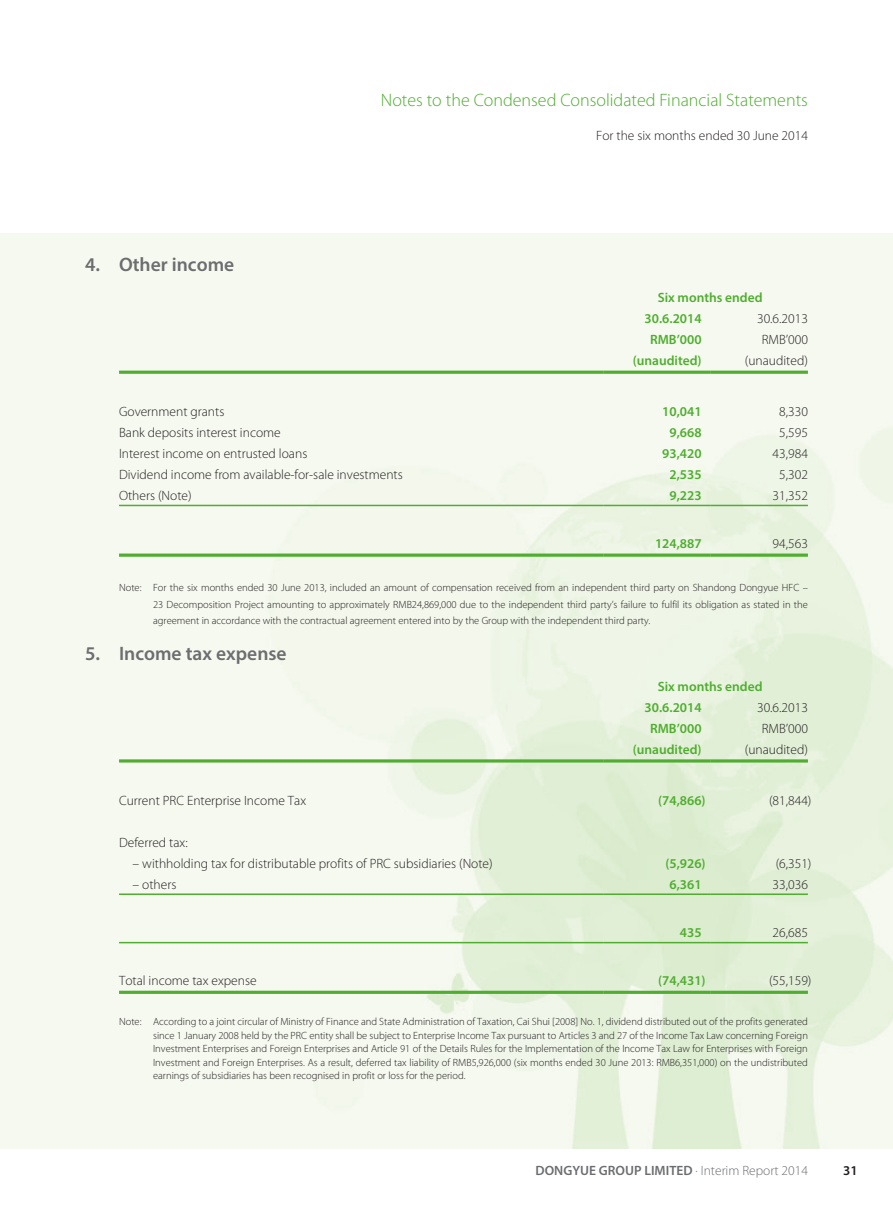
<style>
.page{position:relative;width:893px;height:1212px;background:#fff}
.page>*{position:absolute;margin:0;border:0;box-sizing:border-box;transform-origin:0 0}
.t1{font:600 19.5px "Myriad Pro";color:#6c6d70}
.t2{font:300 18px "Myriad Pro";color:#4fad2f}
.t3{font:300 13.5px "Myriad Pro";color:#231f20}
.t4{font:600 13.5px/21px "Myriad Pro";color:#4fad2f}
.t5{font:600 13.5px "Myriad Pro";color:#6c6d70}
.t6{font:600 13.5px "Myriad Pro";color:#231f20}
.t7{font:300 10.5px/13.5px "Myriad Pro";color:#231f20;text-align:justify}
.s1{font-weight:300}
</style>
<div class="page">
<hr style="left:119px;top:371px;width:485px;height:3px;background:#4fad2f">
<hr style="left:604px;top:371px;width:106px;height:3px;background:#4fad2f">
<hr style="left:710px;top:371px;width:98px;height:3px;background:#4fad2f">
<hr style="left:119px;top:505px;width:485px;height:1px;background:#4fad2f">
<hr style="left:604px;top:505px;width:106px;height:1px;background:#4fad2f">
<hr style="left:710px;top:505px;width:98px;height:1px;background:#4fad2f">
<svg style="left:119px;top:553px;width:485px;height:4px;background:#6fbb54"></svg>
<svg style="left:604px;top:553px;width:106px;height:4px"></svg>
<svg style="left:710px;top:553px;width:98px;height:4px"></svg>
<hr style="left:119px;top:759px;width:485px;height:3px;background:#4fad2f">
<hr style="left:604px;top:759px;width:106px;height:3px;background:#4fad2f">
<hr style="left:710px;top:759px;width:98px;height:3px;background:#4fad2f">
<hr style="left:119px;top:893px;width:485px;height:2px;background:#4fad2f">
<hr style="left:604px;top:893px;width:106px;height:2px;background:#4fad2f">
<hr style="left:710px;top:893px;width:98px;height:2px;background:#4fad2f">
<hr style="left:119px;top:942px;width:485px;height:1px;background:#4fad2f">
<hr style="left:604px;top:942px;width:106px;height:1px;background:#4fad2f">
<hr style="left:710px;top:942px;width:98px;height:1px;background:#4fad2f">
<hr style="left:119px;top:991px;width:485px;height:3px;background:#4fad2f">
<hr style="left:604px;top:991px;width:106px;height:3px;background:#4fad2f">
<hr style="left:710px;top:991px;width:98px;height:3px;background:#4fad2f">
<h1 class="t1" style="left:85px;top:252px;width:151px">4. Other income</h1>
<h2 class="t2" style="left:381px;top:90px;width:428px">Notes to the Condensed Consolidated Financial Statements</h2>
<p class="t3" style="left:596px;top:128px;width:213px">For the six months ended 30 June 2014</p>
<p class="t4" style="left:645px;top:287px;width:119px;text-indent:13px">Six months ended<br>30.6.2014</p>
<p class="t3" style="left:757px;top:311px;width:52px">30.6.2013</p>
<p class="t4" style="left:650px;top:329px;width:53px">RMB’000</p>
<p class="t3" style="left:762px;top:332px;width:48px">RMB’000</p>
<p class="t4" style="left:633px;top:350px;width:70px">(unaudited)</p>
<p class="t3" style="left:745px;top:353px;width:65px">(unaudited)</p>
<p class="t3" style="left:119px;top:404px;width:107px">Government grants</p>
<p class="t4" style="left:662px;top:400px;width:41px">10,041</p>
<p class="t3" style="left:779px;top:404px;width:30px">8,330</p>
<p class="t3" style="left:119px;top:425px;width:163px">Bank deposits interest income</p>
<p class="t4" style="left:669px;top:421px;width:34px">9,668</p>
<p class="t3" style="left:779px;top:425px;width:30px">5,595</p>
<p class="t3" style="left:119px;top:446px;width:190px">Interest income on entrusted loans</p>
<p class="t4" style="left:662px;top:442px;width:41px">93,420</p>
<p class="t3" style="left:773px;top:446px;width:37px">43,984</p>
<p class="t3" style="left:119px;top:467px;width:285px">Dividend income from available-for-sale investments</p>
<p class="t4" style="left:669px;top:463px;width:34px">2,535</p>
<p class="t3" style="left:779px;top:467px;width:30px">5,302</p>
<p class="t3" style="left:119px;top:488px;width:74px">Others (Note)</p>
<p class="t4" style="left:669px;top:484px;width:34px">9,223</p>
<p class="t3" style="left:773px;top:488px;width:37px">31,352</p>
<p class="t4" style="left:655px;top:533px;width:48px">124,887</p>
<p class="t3" style="left:773px;top:536px;width:37px">94,563</p>
<p class="t7" style="left:153px;top:580px;width:656px;line-height:16.5px;text-indent:-34px">Note: For the six months ended 30 June 2013, included an amount of compensation received from an independent third party on Shandong Dongyue HFC – 23 Decomposition Project amounting to approximately RMB24,869,000 due to the independent third party’s failure to fulfil its obligation as stated in the agreement in accordance with the contractual agreement entered into by the Group with the independent third party.</p>
<h1 class="t1" style="left:85px;top:641px;width:203px">5. Income tax expense</h1>
<p class="t4" style="left:645px;top:676px;width:119px;text-indent:13px">Six months ended<br>30.6.2014</p>
<p class="t3" style="left:757px;top:700px;width:52px">30.6.2013</p>
<p class="t4" style="left:650px;top:718px;width:53px">RMB’000</p>
<p class="t3" style="left:762px;top:721px;width:48px">RMB’000</p>
<p class="t4" style="left:633px;top:739px;width:70px">(unaudited)</p>
<p class="t3" style="left:745px;top:742px;width:65px">(unaudited)</p>
<p class="t3" style="left:119px;top:793px;width:189px">Current PRC Enterprise Income Tax</p>
<p class="t4" style="left:658px;top:789px;width:49px">(74,866)</p>
<p class="t3" style="left:769px;top:793px;width:44px">(81,844)</p>
<p class="t3" style="left:119px;top:835px;width:70px">Deferred tax:</p>
<p class="t3" style="left:133px;top:856px;width:362px">– withholding tax for distributable profits of PRC subsidiaries (Note)</p>
<p class="t4" style="left:665px;top:852px;width:42px">(5,926)</p>
<p class="t3" style="left:776px;top:856px;width:37px">(6,351)</p>
<p class="t3" style="left:133px;top:877px;width:45px">– others</p>
<p class="t4" style="left:669px;top:873px;width:34px">6,361</p>
<p class="t3" style="left:773px;top:877px;width:37px">33,036</p>
<p class="t4" style="left:680px;top:921px;width:23px">435</p>
<p class="t3" style="left:773px;top:925px;width:37px">26,685</p>
<p class="t3" style="left:119px;top:973px;width:139px">Total income tax expense</p>
<p class="t4" style="left:658px;top:970px;width:49px">(74,431)</p>
<p class="t3" style="left:769px;top:973px;width:44px">(55,159)</p>
<p class="t7" style="left:153px;top:1015px;width:656px;text-indent:-34px">Note: According to a joint circular of Ministry of Finance and State Administration of Taxation, Cai Shui [2008] No. 1, dividend distributed out of the profits generated since 1 January 2008 held by the PRC entity shall be subject to Enterprise Income Tax pursuant to Articles 3 and 27 of the Income Tax Law concerning Foreign Investment Enterprises and Foreign Enterprises and Article 91 of the Details Rules for the Implementation of the Income Tax Law for Enterprises with Foreign Investment and Foreign Enterprises. As a result, deferred tax liability of RMB5,926,000 (six months ended 30 June 2013: RMB6,351,000) on the undistributed earnings of subsidiaries has been recognised in profit or loss for the period.</p>
<p class="t5" style="left:535px;top:1162px;width:274px">DONGYUE GROUP LIMITED <span class="s1">· Interim Report 2014</span></p>
<p class="t6" style="left:843px;top:1162px;width:16px">31</p>
</div>
